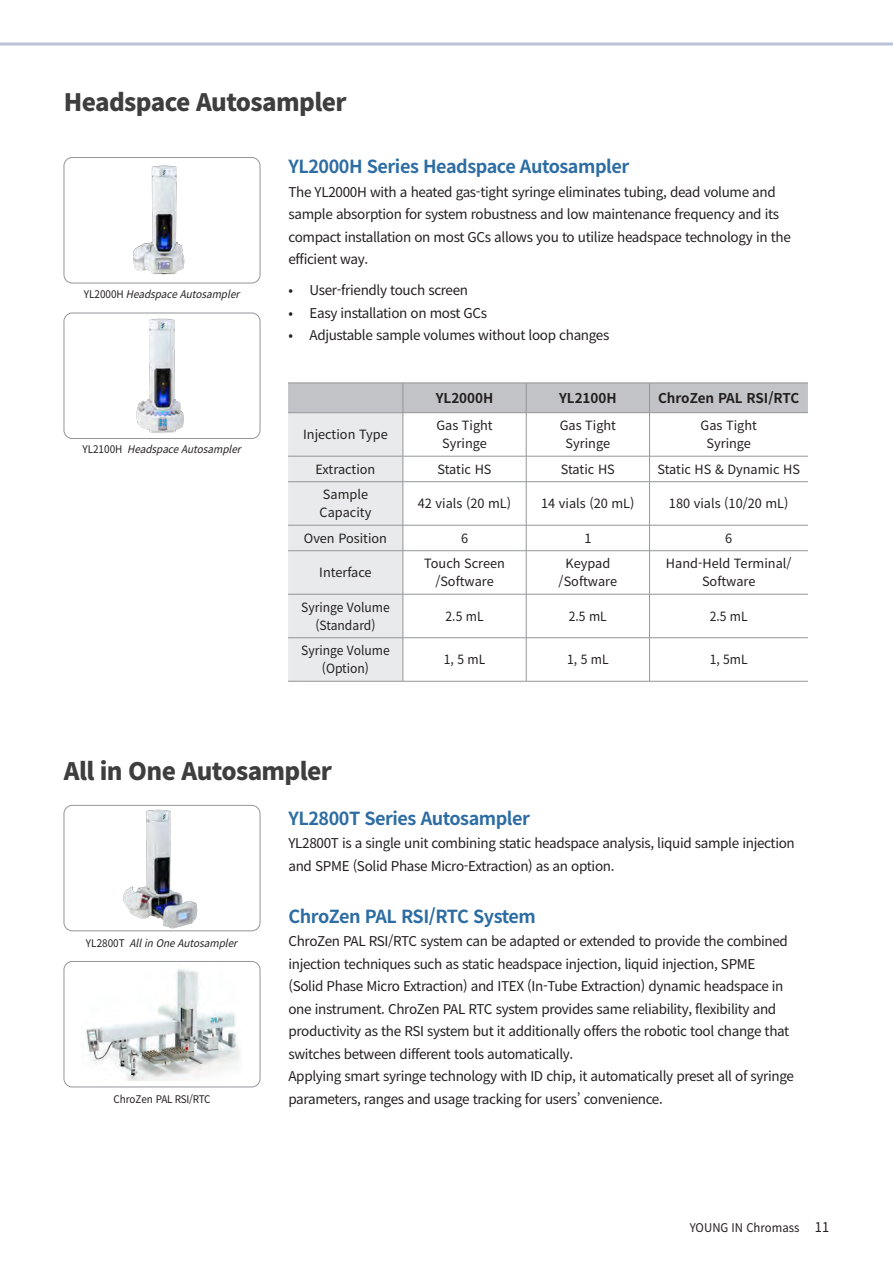
<style>
.page{position:relative;width:893px;height:1263px;background:#fff}
.page>*{position:absolute;margin:0;border:0;box-sizing:border-box;transform-origin:0 0}
.타이틀26{font:900 24px "Noto Sans CJ Kkr";letter-spacing:-.025em;color:#3e3e3f}
.t1{font:700 18px "Noto Sans CJ Kkr";letter-spacing:-.025em;color:#2d6da3}
.t2{font:13.5px/22.5px "Noto Sans CJ Kkr";letter-spacing:-.025em;color:#231f20}
.t3{font:700 13.5px "Noto Sans CJ Kkr";color:#231f20}
.t4{font:12.75px/18px "Noto Sans CJ Kkr";color:#231f20;text-align:center}
.t5{font:12.75px "Noto Sans CJ Kkr";color:#231f20;scale:.95 1}
.t6{font:12px "Noto Sans CJ Kkr";color:#231f20;scale:.95 1}
.주석{font:italic 10.5px "Noto Sans CJ Kkr";color:#231f20;scale:.95 1}
.t7{font:10.5px "Noto Sans CJ Kkr";letter-spacing:-.025em;color:#231f20;scale:.95 1}
.s1{font-style:normal}
.s2{font-size:13.5px}
</style>
<div class="page">
<hr style="left:3px;top:43px;width:890px;height:3px;background:#bbc4db">
<div style="left:64px;top:313px;width:196px;height:126px;border:1px solid #939598;border-radius:8px"></div>
<svg style="left:288px;top:383px;width:520px;height:298px"></svg>
<hr style="left:288px;top:550px;width:115px;height:1px;background:#939598">
<hr style="left:403px;top:550px;width:123px;height:1px;background:#939598">
<hr style="left:403px;top:551px;width:1px;height:43px;background:#939598">
<hr style="left:526px;top:550px;width:123px;height:1px;background:#939598">
<hr style="left:526px;top:551px;width:1px;height:43px;background:#939598">
<hr style="left:649px;top:550px;width:159px;height:1px;background:#939598">
<hr style="left:649px;top:551px;width:1px;height:43px;background:#939598">
<hr style="left:288px;top:594px;width:115px;height:1px;background:#939598">
<hr style="left:403px;top:594px;width:123px;height:1px;background:#939598">
<hr style="left:403px;top:594px;width:1px;height:43px;background:#939598">
<hr style="left:526px;top:594px;width:123px;height:1px;background:#939598">
<hr style="left:526px;top:594px;width:1px;height:43px;background:#939598">
<hr style="left:649px;top:594px;width:159px;height:1px;background:#939598">
<hr style="left:649px;top:594px;width:1px;height:43px;background:#939598">
<hr style="left:288px;top:637px;width:115px;height:1px;background:#939598">
<hr style="left:403px;top:637px;width:123px;height:1px;background:#939598">
<hr style="left:403px;top:638px;width:1px;height:43px;background:#939598">
<hr style="left:526px;top:637px;width:123px;height:1px;background:#939598">
<hr style="left:526px;top:638px;width:1px;height:43px;background:#939598">
<hr style="left:649px;top:637px;width:159px;height:1px;background:#939598">
<hr style="left:649px;top:638px;width:1px;height:43px;background:#939598">
<hr style="left:288px;top:681px;width:115px;height:1px;background:#939598">
<hr style="left:403px;top:681px;width:123px;height:1px;background:#939598">
<hr style="left:526px;top:681px;width:123px;height:1px;background:#939598">
<hr style="left:649px;top:681px;width:159px;height:1px;background:#939598">
<div style="left:64px;top:157px;width:196px;height:126px;border:1px solid #939598;border-radius:8px"></div>
<div style="left:64px;top:805px;width:196px;height:126px;border:1px solid #939598;border-radius:8px"></div>
<div style="left:64px;top:961px;width:196px;height:126px;border:1px solid #939598;border-radius:8px"></div>
<img style="left:85px;top:969px;width:155px;height:112px">
<img style="left:119px;top:809px;width:88px;height:122px">
<img style="left:118px;top:312px;width:88px;height:127px">
<img style="left:122px;top:165px;width:84px;height:118px">
<p class="타이틀26" style="left:64px;top:88px;width:284px">Headspace Autosampler</p>
<p class="주석" style="left:84px;top:288px;width:172px"><span class="s1">Y L 2 0 0 0 H</span> HeadspaceAutosampler</p>
<p class="주석" style="left:82px;top:443px;width:175px"><span class="s1">Y L 2 1 0 0 H</span> HeadspaceAutosampler</p>
<p class="t1" style="left:288px;top:156px;width:342px">YL2000H Series Headspace Autosampler</p>
<p class="t2" style="left:288px;top:181px;width:504px">The YL2000H with a heated gas-tight syringe eliminates tubing, dead volume and sample absorption for system robustness and low maintenance frequency and its compact installation on most GCs allows you to utilize headspace technology in the efficient way.</p>
<p class="t2" style="left:288px;top:279px;width:181px">• User-friendly touch screen</p>
<p class="t2" style="left:288px;top:302px;width:200px">• Easy installation on most GCs</p>
<p class="t2" style="left:288px;top:324px;width:322px">• Adjustable sample volumes without loop changes</p>
<p class="t4" style="left:303px;top:426px;width:86px">Injection Type</p>
<p class="t3" style="left:436px;top:390px;width:59px">YL2000H</p>
<p class="t3" style="left:559px;top:390px;width:59px">YL2100H</p>
<p class="t3" style="left:658px;top:390px;width:143px">ChroZen PAL RSI/RTC</p>
<p class="t4" style="left:436px;top:417px;width:58px">Gas Tight</p>
<p class="t4" style="left:442px;top:435px;width:46px">Syringe</p>
<p class="t4" style="left:560px;top:417px;width:58px">Gas Tight</p>
<p class="t4" style="left:566px;top:435px;width:46px">Syringe</p>
<p class="t4" style="left:700px;top:417px;width:58px">Gas Tight</p>
<p class="t4" style="left:706px;top:435px;width:46px">Syringe</p>
<p class="t4" style="left:316px;top:460px;width:61px">Extraction</p>
<p class="t4" style="left:438px;top:460px;width:56px">Static HS</p>
<p class="t4" style="left:561px;top:460px;width:56px">Static HS</p>
<p class="t4" style="left:657px;top:460px;width:144px">Static HS &amp; Dynamic HS</p>
<p class="t4" style="left:323px;top:486px;width:47px">Sample</p>
<p class="t4" style="left:320px;top:504px;width:53px">Capacity</p>
<p class="t4" style="left:418px;top:495px;width:95px">42 vials (20 mL)</p>
<p class="t4" style="left:541px;top:495px;width:95px">14 vials (20 mL)</p>
<p class="t4" style="left:669px;top:495px;width:121px">180 vials (10/20 mL)</p>
<p class="t4" style="left:304px;top:529px;width:85px">Oven Position</p>
<p class="t4" style="left:461px;top:529px;width:9px">6</p>
<p class="t4" style="left:584px;top:529px;width:9px">1</p>
<p class="t4" style="left:725px;top:529px;width:9px">6</p>
<p class="t4" style="left:319px;top:564px;width:54px">Interface</p>
<p class="t4" style="left:666px;top:555px;width:127px">Hand-Held Terminal/<br>Software</p>
<p class="t4" style="left:424px;top:555px;width:82px">Touch Screen</p>
<p class="t4" style="left:435px;top:573px;width:60px">/Software</p>
<p class="t4" style="left:565px;top:555px;width:46px">Keypad</p>
<p class="t4" style="left:559px;top:573px;width:60px">/Software</p>
<p class="t5" style="left:301px;top:600px;width:95px">Syringe Volume</p>
<p class="t5" style="left:315px;top:618px;width:65px">(Standard)</p>
<p class="t5" style="left:301px;top:643px;width:95px">Syringe Volume</p>
<p class="t5" style="left:322px;top:661px;width:51px">(Option)</p>
<p class="t5" style="left:446px;top:609px;width:41px">2.5 mL</p>
<p class="t5" style="left:569px;top:609px;width:41px">2.5 mL</p>
<p class="t5" style="left:710px;top:609px;width:41px">2.5 mL</p>
<p class="t5" style="left:444px;top:652px;width:45px">1, 5 mL</p>
<p class="t5" style="left:567px;top:652px;width:45px">1, 5 mL</p>
<p class="t5" style="left:710px;top:652px;width:41px">1, 5mL</p>
<p class="타이틀26" style="left:64px;top:758px;width:270px">All in One Autosampler</p>
<p class="t1" style="left:288px;top:808px;width:243px">YL2800T Series Autosampler</p>
<p class="t2" style="left:288px;top:832px;width:508px">YL2800T is a single unit combining static headspace analysis, liquid sample injection and SPME (Solid Phase Micro-Extraction) as an option.</p>
<p class="주석" style="left:86px;top:937px;width:167px"><span class="s1">Y L 2 8 0 0 T</span> AllinOneAutosampler</p>
<p class="t7" style="left:113px;top:1093px;width:104px">ChroZen PAL RSI/RTC</p>
<p class="t1" style="left:288px;top:906px;width:249px">ChroZen PAL RSI/RTC System</p>
<p class="t2" style="left:288px;top:930px;width:502px">ChroZen PAL RSI/RTC system can be adapted or extended to provide the combined injection techniques such as static headspace injection, liquid injection, SPME (Solid Phase Micro Extraction) and ITEX (In-Tube Extraction) dynamic headspace in one instrument. ChroZen PAL RTC system provides same reliability, flexibility and productivity as the RSI system but it additionally offers the robotic tool change that switches between different tools automatically.</p>
<p class="t2" style="left:288px;top:1065px;width:507px">Applying smart syringe technology with ID chip, it automatically preset all of syringe parameters, ranges and usage tracking for users’ convenience.</p>
<p class="t6" style="left:690px;top:1221px;width:148px">YOUNG IN Chromass <span class="s2">11</span></p>
</div>
